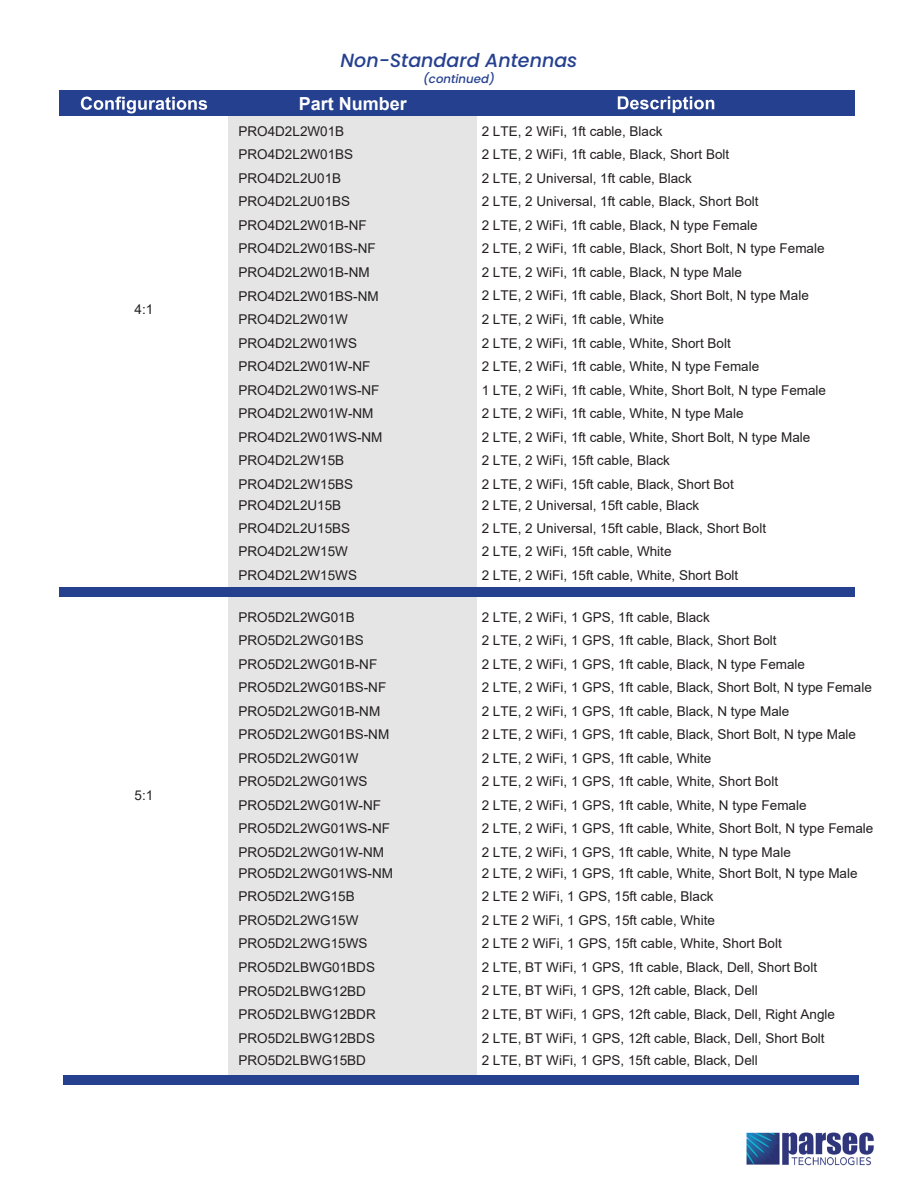
<style>
.page{position:relative;width:918px;height:1188px;background:#fff}
.page>*{position:absolute;margin:0;border:0;box-sizing:border-box;transform-origin:0 0}
.t1{font:italic 500 19.05px "Poppins";color:#25408f}
.t2{font:700 18px "Arial";color:#fff}
.t3{font:13.5px/23.5px "Arial";color:#231f20}
.t4{font:italic 500 11.7px "Poppins";color:#25408f}
</style>
<div class="page">
<div style="left:229px;top:109px;width:248px;height:971px;background:#e5e5e5"></div>
<div style="left:59px;top:90px;width:796px;height:26px;background:#25408f"></div>
<div style="left:59px;top:587px;width:796px;height:10px;background:#25408f"></div>
<div style="left:63px;top:1075px;width:796px;height:10px;background:#25408f"></div>
<svg style="left:81px;top:97px;width:126px;height:16px"></svg>
<svg style="left:618px;top:96px;width:96px;height:17px"></svg>
<img style="left:746px;top:1132px;width:128px;height:34px">
<p class="t3" style="left:135px;top:298px;width:20px">4:1</p>
<p class="t3" style="left:135px;top:783px;width:20px">5:1</p>
<h1 class="t1" style="left:341px;top:50px;width:238px">Non-Standard Antennas</h1>
<p class="t4" style="left:423px;top:72px;width:73px">(continued)</p>
<h2 class="t2" style="left:299px;top:91px;width:110px">Part Number</h2>
<p class="t3" style="left:238px;top:119px;width:146px">PRO4D2L2W01B<br>PRO4D2L2W01BS<br>PRO4D2L2U01B<br>PRO4D2L2U01BS<br>PRO4D2L2W01B-NF<br>PRO4D2L2W01BS-NF<br>PRO4D2L2W01B-NM<br>PRO4D2L2W01BS-NM<br>PRO4D2L2W01W<br>PRO4D2L2W01WS<br>PRO4D2L2W01W-NF<br>PRO4D2L2W01WS-NF<br>PRO4D2L2W01W-NM<br>PRO4D2L2W01WS-NM<br>PRO4D2L2W15B<br>PRO4D2L2W15BS</p>
<p class="t3" style="left:238px;top:495px;width:113px;line-height:22px">PRO4D2L2U15B<br>PRO4D2L2U15BS</p>
<p class="t3" style="left:238px;top:539px;width:120px">PRO4D2L2W15W<br>PRO4D2L2W15WS</p>
<p class="t3" style="left:238px;top:605px;width:153px">PRO5D2L2WG01B<br>PRO5D2L2WG01BS<br>PRO5D2L2WG01B-NF<br>PRO5D2L2WG01BS-NF<br>PRO5D2L2WG01B-NM<br>PRO5D2L2WG01BS-NM<br>PRO5D2L2WG01W<br>PRO5D2L2WG01WS<br>PRO5D2L2WG01W-NF<br>PRO5D2L2WG01WS-NF<br>PRO5D2L2WG01W-NM</p>
<p class="t3" style="left:238px;top:861px;width:156px">PRO5D2L2WG01WS-NM<br>PRO5D2L2WG15B<br>PRO5D2L2WG15W<br>PRO5D2L2WG15WS<br>PRO5D2LBWG01BDS<br>PRO5D2LBWG12BD<br>PRO5D2LBWG12BDR<br>PRO5D2LBWG12BDS</p>
<p class="t3" style="left:482px;top:119px;width:346px">2 LTE, 2 WiFi, 1ft cable, Black<br>2 LTE, 2 WiFi, 1ft cable, Black, Short Bolt<br>2 LTE, 2 Universal, 1ft cable, Black<br>2 LTE, 2 Universal, 1ft cable, Black, Short Bolt<br>2 LTE, 2 WiFi, 1ft cable, Black, N type Female<br>2 LTE, 2 WiFi, 1ft cable, Black, Short Bolt, N type Female 2 LTE, 2 WiFi, 1ft cable, Black, N type Male<br>2 LTE, 2 WiFi, 1ft cable, Black, Short Bolt, N type Male<br>2 LTE, 2 WiFi, 1ft cable, White<br>2 LTE, 2 WiFi, 1ft cable, White, Short Bolt<br>2 LTE, 2 WiFi, 1ft cable, White, N type Female<br>1 LTE, 2 WiFi, 1ft cable, White, Short Bolt, N type Female 2 LTE, 2 WiFi, 1ft cable, White, N type Male<br>2 LTE, 2 WiFi, 1ft cable, White, Short Bolt, N type Male<br>2 LTE, 2 WiFi, 15ft cable, Black<br>2 LTE, 2 WiFi, 15ft cable, Black, Short Bot</p>
<p class="t3" style="left:482px;top:495px;width:286px;line-height:22px">2 LTE, 2 Universal, 15ft cable, Black<br>2 LTE, 2 Universal, 15ft cable, Black, Short Bolt</p>
<p class="t3" style="left:482px;top:539px;width:258px">2 LTE, 2 WiFi, 15ft cable, White<br>2 LTE, 2 WiFi, 15ft cable, White, Short Bolt</p>
<p class="t3" style="left:482px;top:605px;width:393px">2 LTE, 2 WiFi, 1 GPS, 1ft cable, Black<br>2 LTE, 2 WiFi, 1 GPS, 1ft cable, Black, Short Bolt<br>2 LTE, 2 WiFi, 1 GPS, 1ft cable, Black, N type Female<br>2 LTE, 2 WiFi, 1 GPS, 1ft cable, Black, Short Bolt, N type Female 2 LTE, 2 WiFi, 1 GPS, 1ft cable, Black, N type Male<br>2 LTE, 2 WiFi, 1 GPS, 1ft cable, Black, Short Bolt, N type Male<br>2 LTE, 2 WiFi, 1 GPS, 1ft cable, White<br>2 LTE, 2 WiFi, 1 GPS, 1ft cable, White, Short Bolt<br>2 LTE, 2 WiFi, 1 GPS, 1ft cable, White, N type Female<br>2 LTE, 2 WiFi, 1 GPS, 1ft cable, White, Short Bolt, N type Female 2 LTE, 2 WiFi, 1 GPS, 1ft cable, White, N type Male</p>
<p class="t3" style="left:482px;top:861px;width:377px">2 LTE, 2 WiFi, 1 GPS, 1ft cable, White, Short Bolt, N type Male 2 LTE 2 WiFi, 1 GPS, 15ft cable, Black<br>2 LTE 2 WiFi, 1 GPS, 15ft cable, White<br>2 LTE 2 WiFi, 1 GPS, 15ft cable, White, Short Bolt<br>2 LTE, BT WiFi, 1 GPS, 1ft cable, Black, Dell, Short Bolt<br>2 LTE, BT WiFi, 1 GPS, 12ft cable, Black, Dell<br>2 LTE, BT WiFi, 1 GPS, 12ft cable, Black, Dell, Right Angle<br>2 LTE, BT WiFi, 1 GPS, 12ft cable, Black, Dell, Short Bolt</p>
<p class="t3" style="left:238px;top:1048px;width:129px">PRO5D2LBWG15BD</p>
<p class="t3" style="left:482px;top:1048px;width:278px">2 LTE, BT WiFi, 1 GPS, 15ft cable, Black, Dell</p>
</div>
